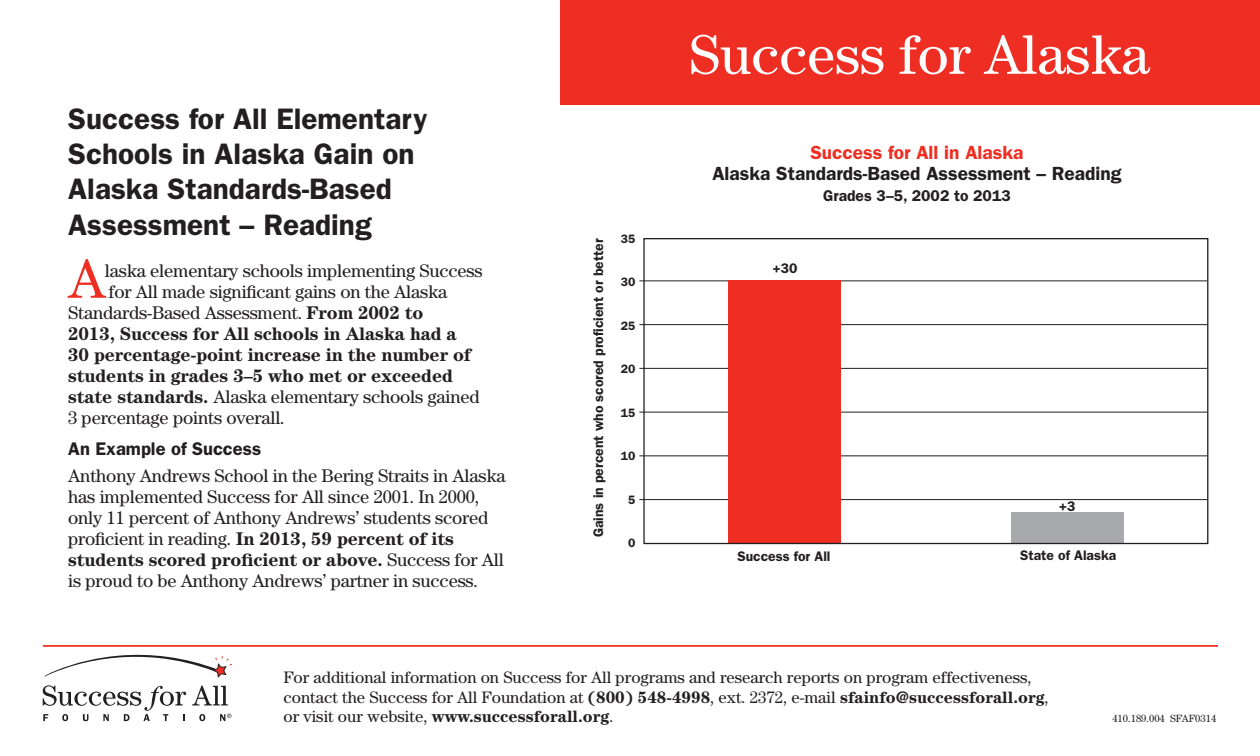
<style>
.page{position:relative;width:1260px;height:756px;background:#fff}
.page>*{position:absolute;margin:0;border:0;box-sizing:border-box;transform-origin:0 0}
.t1{font:56px "Century";color:#fff}
.t2{font:55.82px "Century";color:#ee2e22}
.t3{font:600 29.75px/35.2px "Franklin Gothic";color:#231f20}
.t4{font:600 19.07px "Franklin Gothic";color:#231f20}
.t5{font:600 19.07px "Franklin Gothic";color:#ee2e22}
.t6{font:18.38px/21px "Century";letter-spacing:-.01em;color:#231f20}
.t7{font:700 18.38px "Century";letter-spacing:-.01em;color:#231f20}
.t8{font:600 18.38px "Franklin Gothic";color:#231f20}
.t9{font:16.62px/19.2px "Century";color:#231f20}
.t10{font:600 15.58px "Franklin Gothic";color:#231f20}
.t11{font:600 14px "Franklin Gothic";color:#231f20}
.t12{font:600 12.25px "Franklin Gothic";color:#231f20}
.t13{font:10.5px "Century";color:#231f20}
.s1{font-weight:700}
</style>
<div class="page">
<svg style="left:192px;top:686px;width:36px;height:19px"></svg>
<svg style="left:43px;top:685px;width:143px;height:36px"></svg>
<svg style="left:199px;top:714px;width:6px;height:7px"></svg>
<svg style="left:44px;top:655px;width:188px;height:23px"></svg>
<svg style="left:220px;top:714px;width:12px;height:7px"></svg>
<div style="left:560px;top:0;width:700px;height:105px;background:#ee2e22"></div>
<hr style="left:43px;top:645px;width:1175px;height:2px;background:#ee2e22">
<hr style="left:639px;top:324px;width:568px;height:1px;background:#231f20">
<hr style="left:639px;top:280px;width:568px;height:1px;background:#231f20">
<hr style="left:639px;top:368px;width:568px;height:1px;background:#231f20">
<hr style="left:639px;top:455px;width:568px;height:1px;background:#231f20">
<hr style="left:639px;top:412px;width:568px;height:1px;background:#231f20">
<hr style="left:639px;top:499px;width:568px;height:1px;background:#231f20">
<div style="left:728px;top:280px;width:113px;height:264px;background:#ee2e22"></div>
<div style="left:1011px;top:512px;width:113px;height:32px;background:#a8a9ad"></div>
<div style="left:643px;top:238px;width:565px;height:306px;border:1px solid #231f20"></div>
<h3 class="t3" style="left:68px;top:101px;width:361px">Success for All Elementary<br>Schools in Alaska Gain on<br>Alaska Standards-Based<br>Assessment – Reading</h3>
<h2 class="t2" style="left:68px;top:246px;width:39px">A</h2>
<p class="t6" style="left:105px;top:260px;width:379px">laska elementary schools implementing Success</p>
<p class="t6" style="left:108px;top:281px;width:340px">for All made significant gains on the Alaska</p>
<p class="t6" style="left:68px;top:302px;width:357px">Standards‑Based Assessment. <span class="s1">From 2002 to</span></p>
<p class="t7" style="left:68px;top:323px;width:390px">2013, Success for All schools in Alaska had a</p>
<p class="t7" style="left:68px;top:344px;width:404px">30 percentage‑point increase in the number of</p>
<p class="t7" style="left:68px;top:365px;width:386px">students in grades 3–5 who met or exceeded</p>
<p class="t6" style="left:68px;top:386px;width:413px"><span class="s1">state standards.</span> Alaska elementary schools gained</p>
<p class="t6" style="left:68px;top:407px;width:218px">3 percentage points overall.</p>
<p class="t8" style="left:68px;top:438px;width:194px">An Example of Success</p>
<p class="t6" style="left:68px;top:464px;width:439px">Anthony Andrews School in the Bering Straits in Alaska has implemented Success for All since 2001. In 2000, only 11 percent of Anthony Andrews’ students scored proficient in reading. <span class="s1">In 2013, 59 percent of its students scored proficient or above.</span> Success for All is proud to be Anthony Andrews’ partner in success.</p>
<p class="t11" style="left:590px;top:537px;width:300px;rotate:-90deg">Gains in percent who scored proficient or better</p>
<p class="t12" style="left:621px;top:231px;width:16px">35</p>
<p class="t12" style="left:621px;top:275px;width:16px">30</p>
<p class="t12" style="left:621px;top:318px;width:16px">25</p>
<p class="t12" style="left:621px;top:362px;width:16px">20</p>
<p class="t12" style="left:621px;top:405px;width:16px">15</p>
<p class="t12" style="left:621px;top:449px;width:16px">10</p>
<p class="t12" style="left:628px;top:492px;width:9px">5</p>
<p class="t12" style="left:628px;top:536px;width:9px">0</p>
<h1 class="t1" style="left:689px;top:22px;width:462px">Success for Alaska</h1>
<p class="t5" style="left:810px;top:142px;width:215px">Success for All in Alaska</p>
<p class="t4" style="left:712px;top:162px;width:411px">Alaska Standards-Based Assessment – Reading</p>
<p class="t10" style="left:823px;top:187px;width:189px">Grades 3–5, 2002 to 2013</p>
<p class="t11" style="left:772px;top:260px;width:27px">+30</p>
<p class="t11" style="left:1059px;top:498px;width:18px">+3</p>
<p class="t11" style="left:737px;top:548px;width:95px">Success for All</p>
<p class="t11" style="left:1020px;top:547px;width:98px">State of Alaska</p>
<p class="t9" style="left:284px;top:668px;width:767px">For additional information on Success for All programs and research reports on program effectiveness, contact the Success for All Foundation at <span class="s1">(800) 548-4998</span>, ext. 2372, e-mail <span class="s1">sfainfo@successforall.org</span>, or visit our website, <span class="s1">www.successforall.org</span>.</p>
<p class="t13" style="left:1112px;top:713px;width:105px">410.189.004 SFAF0314</p>
</div>
